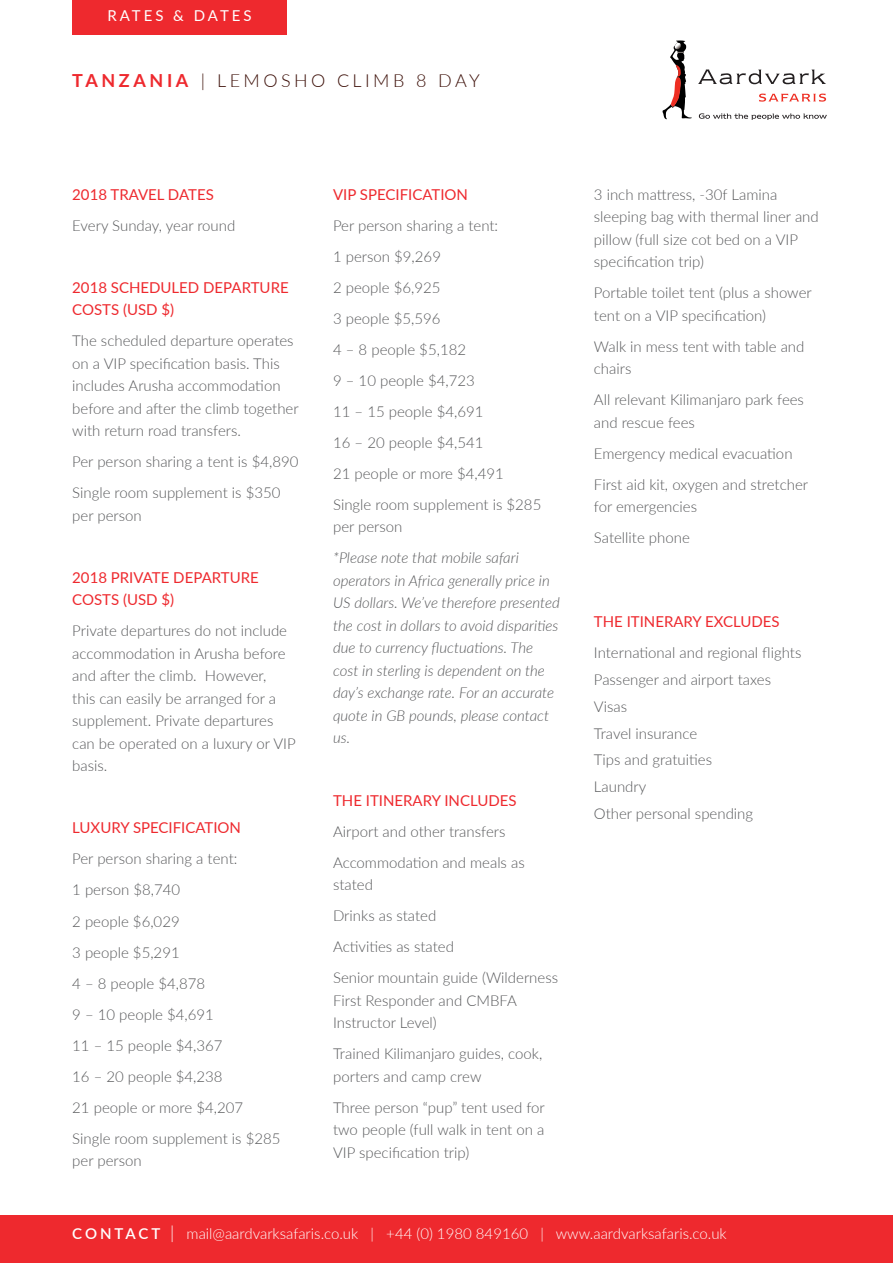
<style>
.page{position:relative;width:893px;height:1263px;background:#fff}
.page>*{position:absolute;margin:0;border:0;box-sizing:border-box;transform-origin:0 0}
.t1{font:300 18px "Lato";letter-spacing:.19em;color:#3e110a}
.t2{font:300 15px/31px "Lato";color:#57585a}
.t3{font:italic 300 15px/22.5px "Lato";color:#57585a}
.t4{font:15px/22.5px "Lato";color:#ee292e}
.t5{font:300 15px "Lato";color:#fff}
.t6{font:15px "Lato";letter-spacing:.2em;color:#fff}
.s1{font-weight:700;color:#ee292e}
.s2{font-weight:600}
.s3{font-size:18px}
</style>
<div class="page">
<svg style="left:662px;top:40px;width:30px;height:79px"></svg>
<svg style="left:699px;top:113px;width:128px;height:7px"></svg>
<svg style="left:759px;top:94px;width:67px;height:8px"></svg>
<svg style="left:698px;top:70px;width:128px;height:14px"></svg>
<div style="left:72px;top:0;width:215px;height:35px;background:#ee292e"></div>
<div style="left:0;top:1215px;width:893px;height:48px;background:#ee292e"></div>
<p class="t6" style="left:107px;top:4px;width:146px">RATES &amp; DATES</p>
<p class="t1" style="left:72px;top:68px;width:409px"><span class="s1">TANZANIA</span> | LEMOSHO CLIMB 8 DAY</p>
<p class="t4" style="left:72px;top:182px;width:143px">2018 TRAVEL DATES</p>
<p class="t2" style="left:72px;top:209px;width:165px">Every Sunday, year round</p>
<p class="t4" style="left:72px;top:275px;width:218px">2018 SCHEDULED DEPARTURE<br>COSTS (USD $)</p>
<p class="t2" style="left:72px;top:329px;width:228px;line-height:22.5px">The scheduled departure operates on a VIP specification basis. This includes Arusha accommodation before and after the climb together with return road transfers.</p>
<p class="t2" style="left:72px;top:446px;width:228px">Per person sharing a tent is $4,890<br>Single room supplement is $350</p>
<p class="t2" style="left:72px;top:499px;width:71px">per person</p>
<p class="t4" style="left:72px;top:566px;width:188px">2018 PRIVATE DEPARTURE<br>COSTS (USD $)</p>
<p class="t2" style="left:72px;top:619px;width:225px;line-height:22.5px">Private departures do not include accommodation in Arusha before and after the climb. However,<br>this can easily be arranged for a supplement. Private departures can be operated on a luxury or VIP basis.</p>
<p class="t4" style="left:72px;top:816px;width:170px">LUXURY SPECIFICATION</p>
<p class="t2" style="left:72px;top:843px;width:210px">Per person sharing a tent:<br>1 person $8,740<br>2 people $6,029<br>3 people $5,291<br>4 – 8 people $4,878<br>9 – 10 people $4,691<br>11 – 15 people $4,367<br>16 – 20 people $4,238<br>21 people or more $4,207<br>Single room supplement is $285</p>
<p class="t2" style="left:72px;top:1144px;width:71px">per person</p>
<p class="t4" style="left:333px;top:182px;width:136px">VIP SPECIFICATION</p>
<p class="t2" style="left:333px;top:209px;width:210px">Per person sharing a tent:<br>1 person $9,269<br>2 people $6,925<br>3 people $5,596<br>4 – 8 people $5,182<br>9 – 10 people $4,723<br>11 – 15 people $4,691<br>16 – 20 people $4,541<br>21 people or more $4,491<br>Single room supplement is $285</p>
<p class="t2" style="left:333px;top:511px;width:71px">per person</p>
<p class="t3" style="left:333px;top:546px;width:228px">*Please note that mobile safari operators in Africa generally price in<br>US dollars. We’ve therefore presented the cost in dollars to avoid disparities due to currency fluctuations. The cost in sterling is dependent on the day’s exchange rate. For an accurate quote in GB pounds, please contact us.</p>
<p class="t4" style="left:333px;top:788px;width:185px">THE ITINERARY INCLUDES</p>
<p class="t2" style="left:333px;top:815px;width:193px">Airport and other transfers<br>Accommodation and meals as</p>
<p class="t2" style="left:333px;top:868px;width:227px">stated<br>Drinks as stated<br>Activities as stated<br>Senior mountain guide (Wilderness</p>
<p class="t2" style="left:333px;top:988px;width:185px;line-height:22.5px">First Responder and CMBFA<br>Instructor Level)</p>
<p class="t2" style="left:333px;top:1042px;width:211px;line-height:22.5px">Trained Kilimanjaro guides, cook, porters and camp crew</p>
<p class="t2" style="left:333px;top:1095px;width:213px;line-height:22.5px;text-align:justify">Three person “pup” tent used for two people (full walk in tent on a VIP specification trip)</p>
<p class="t2" style="left:594px;top:183px;width:226px;line-height:22.5px">3 inch mattress, -30f Lamina sleeping bag with thermal liner and pillow (full size cot bed on a VIP specification trip)</p>
<p class="t2" style="left:594px;top:281px;width:219px;line-height:22.5px">Portable toilet tent (plus a shower tent on a VIP specification)</p>
<p class="t2" style="left:594px;top:335px;width:212px;line-height:22.5px">Walk in mess tent with table and chairs</p>
<p class="t2" style="left:594px;top:388px;width:212px;line-height:22.5px">All relevant Kilimanjaro park fees and rescue fees</p>
<p class="t2" style="left:594px;top:437px;width:216px">Emergency medical evacuation<br>First aid kit, oxygen and stretcher</p>
<p class="t2" style="left:594px;top:491px;width:105px">for emergencies<br>Satellite phone</p>
<p class="t4" style="left:594px;top:610px;width:187px">THE ITINERARY EXCLUDES</p>
<p class="t2" style="left:594px;top:639px;width:209px;line-height:26.7px">International and regional flights<br>Passenger and airport taxes<br>Visas<br>Travel insurance<br>Tips and gratuities<br>Laundry<br>Other personal spending</p>
<p class="t5" style="left:72px;top:1223px;width:656px"><span class="s2">C O N TA C T</span> <span class="s3">|</span> mail@aardvarksafaris.co.uk | +44 (0) 1980 849160 | www.aardvarksafaris.co.uk</p>
</div>
